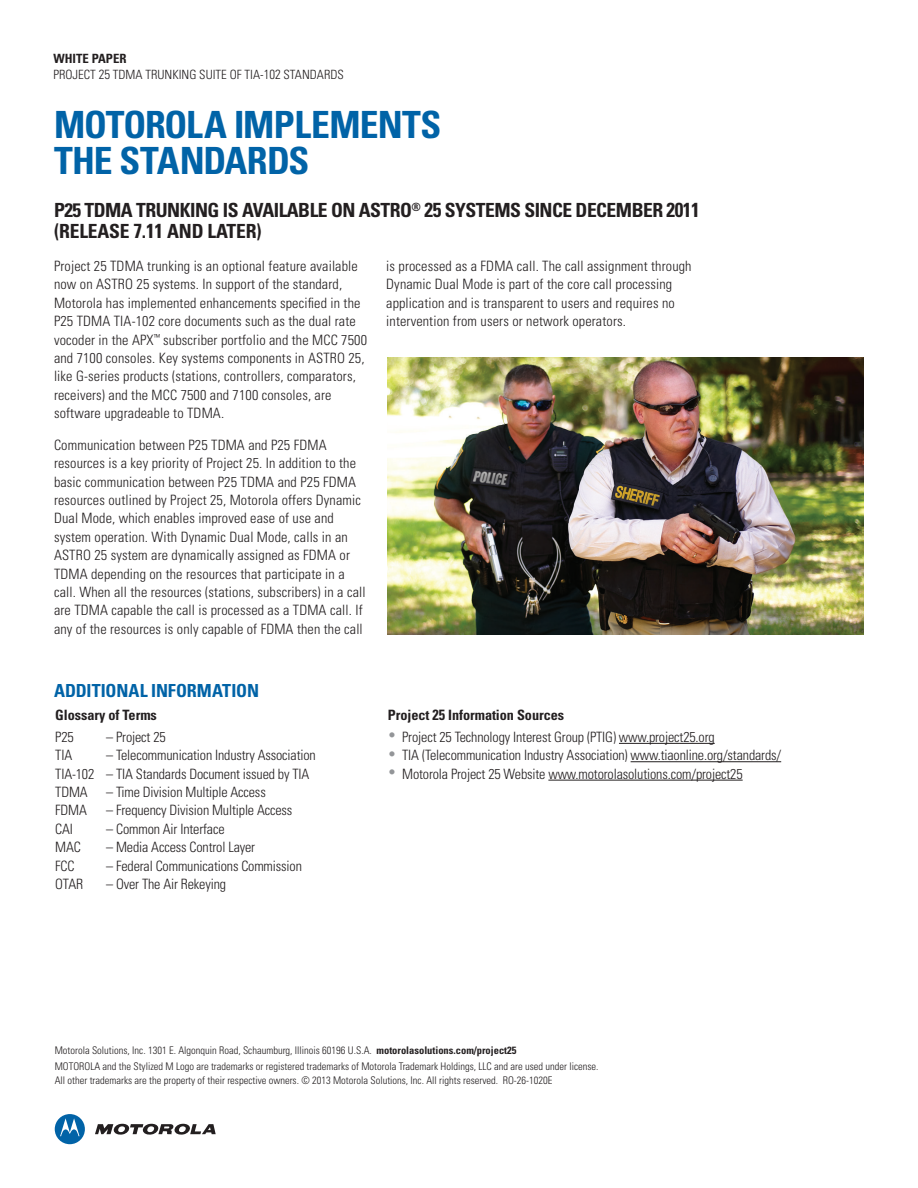
<style>
.page{position:relative;width:918px;height:1188px;background:#fff}
.page>*{position:absolute;margin:0;border:0;box-sizing:border-box;transform-origin:0 0}
.t1{font:700 condensed 37.5px/36px "Univers";letter-spacing:-.02em;color:#0163a7}
.t2{font:700 condensed 19.5px/21px "Univers";letter-spacing:-.025em;color:#231f20}
.t3{font:700 condensed 18px "Univers";letter-spacing:-.005em;color:#0163a7}
.t4{font:300 condensed 14.25px/18.3px "Univers";letter-spacing:.01em;color:#231f20}
.t5{font:300 condensed 14.25px "Univers";letter-spacing:-.01em;color:#231f20}
.t6{font:700 condensed 14.25px "Univers";letter-spacing:-.005em;color:#231f20}
.t7{font:300 condensed 12.75px "Univers";color:#231f20}
.t8{font:700 condensed 12.75px "Univers";color:#231f20}
.t9{font:300 condensed 10.5px/13.5px "Univers";color:#231f20}
.s1{font-size:13.2px}
.s2{font-size:20.25px}
.s3{font-size:14.85px}
.s4{color:#939598}
.s5{font-weight:700}
</style>
<div class="page">
<img style="left:387px;top:358px;width:477px;height:276px">
<svg style="left:55px;top:1114px;width:30px;height:30px"></svg>
<svg style="left:95px;top:1124px;width:121px;height:11px"></svg>
<hr style="left:619px;top:743px;width:96px;height:1px;background:#231f20">
<hr style="left:631px;top:761px;width:150px;height:1px;background:#231f20">
<hr style="left:548px;top:780px;width:195px;height:1px;background:#231f20">
<p class="t8" style="left:53px;top:51px;width:75px">WHITE PAPER</p>
<p class="t7" style="left:53px;top:66px;width:292px">PROJECT <span class="s1">25</span> TDMA TRUNKING SUITE OF TIA-<span class="s1">102</span> STANDARDS</p>
<p class="t1" style="left:54px;top:106px;width:389px">MOTOROLA IMPLEMENTS<br>THE STANDARDS</p>
<p class="t2" style="left:54px;top:200px;width:647px">P25 TDMA TRUNKING IS AVAILABLE ON ASTRO<sup>®</sup> <span class="s2">25</span> SYSTEMS SINCE DECEMBER <span class="s2">2011 </span>(RELEASE <span class="s2">7</span>.<span class="s2">11</span> AND LATER)</p>
<p class="t4" style="left:54px;top:257px;width:315px">Project 25 TDMA trunking is an optional feature available now on ASTRO 25 systems. In support of the standard, Motorola has implemented enhancements specified in the P25 TDMA TIA-102 core documents such as the dual rate vocoder in the APX<sup>™</sup> subscriber portfolio and the MCC 7500 and 7100 consoles. Key systems components in ASTRO 25, like G-series products (stations, controllers, comparators, receivers) and the MCC 7500 and 7100 consoles, are software upgradeable to TDMA.</p>
<p class="t4" style="left:54px;top:436px;width:313px">Communication between P25 TDMA and P25 FDMA resources is a key priority of Project 25. In addition to the basic communication between P25 TDMA and P25 FDMA resources outlined by Project 25, Motorola offers Dynamic Dual Mode, which enables improved ease of use and system operation. With Dynamic Dual Mode, calls in an ASTRO 25 system are dynamically assigned as FDMA or TDMA depending on the resources that participate in a call. When all the resources (stations, subscribers) in a call are TDMA capable the call is processed as a TDMA call. If any of the resources is only capable of FDMA then the call</p>
<p class="t4" style="left:386px;top:257px;width:307px">is processed as a FDMA call. The call assignment through Dynamic Dual Mode is part of the core call processing application and is transparent to users and requires no intervention from users or network operators.</p>
<p class="t3" style="left:54px;top:679px;width:207px">ADDITIONAL INFORMATION</p>
<p class="t6" style="left:55px;top:707px;width:103px">Glossary of Terms</p>
<p class="t4" style="left:55px;top:728px;width:20px">P25</p>
<p class="t5" style="left:106px;top:728px;width:61px">– Project 25</p>
<p class="t4" style="left:55px;top:746px;width:18px">TIA</p>
<p class="t5" style="left:106px;top:747px;width:211px">– Telecommunication Industry Association</p>
<p class="t5" style="left:55px;top:765px;width:256px">TIA-102 – TIA Standards Document issued by TIA</p>
<p class="t4" style="left:55px;top:783px;width:34px">TDMA</p>
<p class="t5" style="left:106px;top:783px;width:161px">– Time Division Multiple Access</p>
<p class="t4" style="left:55px;top:801px;width:33px">FDMA</p>
<p class="t5" style="left:106px;top:802px;width:188px">– Frequency Division Multiple Access</p>
<p class="t4" style="left:55px;top:820px;width:19px">CAI</p>
<p class="t5" style="left:106px;top:820px;width:120px">– Common Air Interface</p>
<p class="t4" style="left:55px;top:838px;width:27px">MAC</p>
<p class="t5" style="left:106px;top:839px;width:150px">– Media Access Control Layer</p>
<p class="t4" style="left:55px;top:856px;width:21px">FCC</p>
<p class="t5" style="left:106px;top:857px;width:197px">– Federal Communications Commission</p>
<p class="t4" style="left:55px;top:875px;width:29px">OTAR</p>
<p class="t5" style="left:106px;top:875px;width:121px">– Over The Air Rekeying</p>
<p class="t6" style="left:388px;top:707px;width:178px">Project <span class="s3">25</span> Information Sources</p>
<p class="t5" style="left:388px;top:728px;width:328px"><span class="s4">•</span> Project 25 Technology Interest Group (PTIG) www.project25.org</p>
<p class="t5" style="left:388px;top:747px;width:395px"><span class="s4">•</span> TIA (Telecommunication Industry Association) www.tiaonline.org/standards/</p>
<p class="t5" style="left:388px;top:765px;width:356px"><span class="s4">•</span> Motorola Project 25 Website www.motorolasolutions.com/project25</p>
<p class="t9" style="left:55px;top:1043px;width:463px">Motorola Solutions, Inc. 1301 E. Algonquin Road, Schaumburg, Illinois 60196 U.S.A. <span class="s5">motorolasolutions.com/project25</span></p>
<p class="t9" style="left:55px;top:1060px;width:545px">MOTOROLA and the Stylized M Logo are trademarks or registered trademarks of Motorola Trademark Holdings, LLC and are used under license.<br>All other trademarks are the property of their respective owners. © 2013 Motorola Solutions, Inc. All rights reserved. RO-26-1020E</p>
</div>
